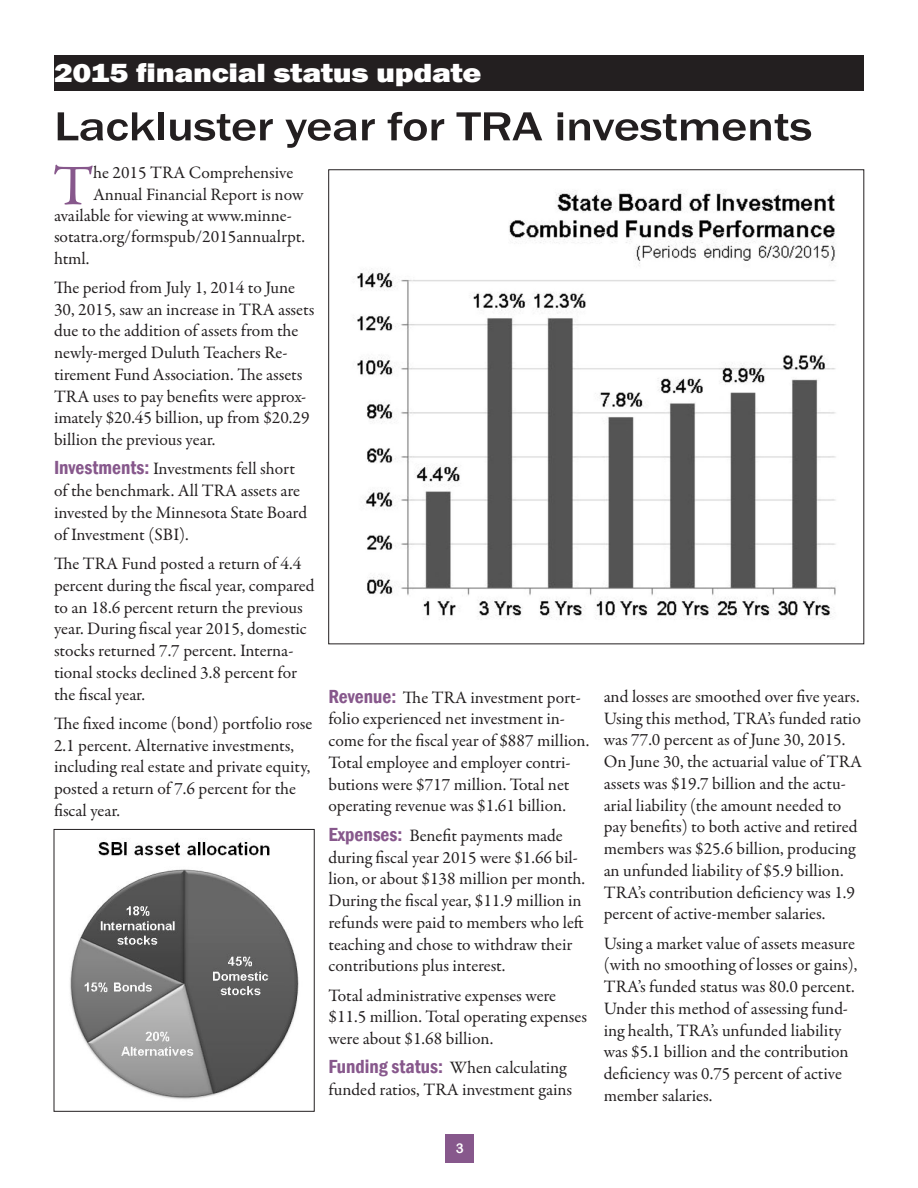
<style>
.page{position:relative;width:918px;height:1188px;background:#fff}
.page>*{position:absolute;margin:0;border:0;box-sizing:border-box;transform-origin:0 0}
.Main_Body_Drop_Cap_P{font:57.9px "Garamond Premr Pro";color:#87588c;scale:1.04 1}
.Main_Heading{font:500 42px "Franklin Gothic";letter-spacing:-.01em;color:#231f20;scale:1.2 1}
.Main_Heading-2{font:800 27px "Franklin Gothic";letter-spacing:-.01em;color:#fff;scale:1.2 1}
.Main_Body{font:17.55px/21.8px "Garamond Premr Pro";color:#231f20}
.Main_Body_Drop_Cap_P-2{font:17.55px "Garamond Premr Pro";color:#231f20}
.Main_Body-2{font:13.5px "Arial Rounded MT Bold";color:#fff}
.s1{font-family:"Franklin Gothic";font-weight:600;font-stretch:condensed;font-size:19.5px;color:#87588c}
</style>
<div class="page">
<div style="left:446px;top:1134px;width:28px;height:29px;background:#87588c"></div>
<div style="left:54px;top:55px;width:810px;height:36px;background:#231f20"></div>
<img style="left:70px;top:842px;width:229px;height:257px">
<div style="left:54px;top:829px;width:260px;height:283px;border:1px solid #231f20"></div>
<img style="left:357px;top:190px;width:479px;height:429px">
<p class="Main_Heading-2" style="left:54px;top:56px;width:358px">2015 financial status update</p>
<p class="Main_Heading" style="left:54px;top:100px;width:633px">Lackluster year for TRA investments</p>
<p class="Main_Body_Drop_Cap_P" style="left:53px;top:151px;width:40px">T</p>
<p class="Main_Body_Drop_Cap_P-2" style="left:93px;top:162px;width:202px">he 2015 TRA Comprehensive</p>
<p class="Main_Body_Drop_Cap_P-2" style="left:93px;top:184px;width:212px">Annual Financial Report is now</p>
<p class="Main_Body_Drop_Cap_P-2" style="left:54px;top:205px;width:240px">available for viewing at www.minne-</p>
<p class="Main_Body_Drop_Cap_P-2" style="left:54px;top:226px;width:252px">sotatra.org/formspub/2015annualrpt.</p>
<p class="Main_Body_Drop_Cap_P-2" style="left:54px;top:247px;width:37px">html.</p>
<p class="Main_Body" style="left:54px;top:277px;width:262px">The period from July 1, 2014 to June 30, 2015, saw an increase in TRA assets due to the addition of assets from the newly-merged Duluth Teachers Re&shy;tirement Fund Association. The assets TRA uses to pay benefits were approx&shy;imately $20.45 billion, up from $20.29 billion the previous year.</p>
<p class="Main_Body" style="left:54px;top:458px;width:255px"><span class="s1">Investments:</span> Investments fell short of the benchmark. All TRA assets are invested by the Minnesota State Board of Investment (SBI).</p>
<p class="Main_Body" style="left:54px;top:553px;width:262px">The TRA Fund posted a return of 4.4 percent during the fiscal year, compared to an 18.6 percent return the previous year. During fiscal year 2015, domestic stocks returned 7.7 percent. Interna&shy;tional stocks declined 3.8 percent for the fiscal year.</p>
<p class="Main_Body" style="left:54px;top:713px;width:260px">The fixed income (bond) portfolio rose 2.1 percent. Alternative investments, including real estate and private equity, posted a return of 7.6 percent for the fiscal year.</p>
<p class="Main_Body" style="left:328px;top:687px;width:262px"><span class="s1">Revenue:</span> The TRA investment port&shy;folio experienced net investment in&shy;come for the fiscal year of $887 million.<br>Total employee and employer contri&shy;butions were $717 million. Total net operating revenue was $1.61 billion.</p>
<p class="Main_Body" style="left:328px;top:825px;width:258px"><span class="s1">Expenses:</span> Benefit payments made during fiscal year 2015 were $1.66 bil&shy;lion, or about $138 million per month.<br>During the fiscal year, $11.9 million in refunds were paid to members who left teaching and chose to withdraw their contributions plus interest.</p>
<p class="Main_Body" style="left:328px;top:985px;width:260px">Total administrative expenses were $11.5 million. Total operating expenses were about $1.68 billion.</p>
<p class="Main_Body" style="left:328px;top:1057px;width:245px"><span class="s1">Funding status:</span> When calculating funded ratios, TRA investment gains</p>
<p class="Main_Body" style="left:604px;top:686px;width:260px">and losses are smoothed over five years.<br>Using this method, TRA’s funded ratio was 77.0 percent as of June 30, 2015.<br>On June 30, the actuarial value of TRA assets was $19.7 billion and the actu&shy;arial liability (the amount needed to pay benefits) to both active and retired members was $25.6 billion, producing an unfunded liability of $5.9 billion.<br>TRA’s contribution deficiency was 1.9 percent of active-member salaries.</p>
<p class="Main_Body" style="left:604px;top:933px;width:255px">Using a market value of assets measure (with no smoothing of losses or gains), TRA’s funded status was 80.0 percent.<br>Under this method of assessing fund&shy;ing health, TRA’s unfunded liability was $5.1 billion and the contribution deficiency was 0.75 percent of active member salaries.</p>
<p class="Main_Body-2" style="left:456px;top:1141px;width:10px">3</p>
</div>
